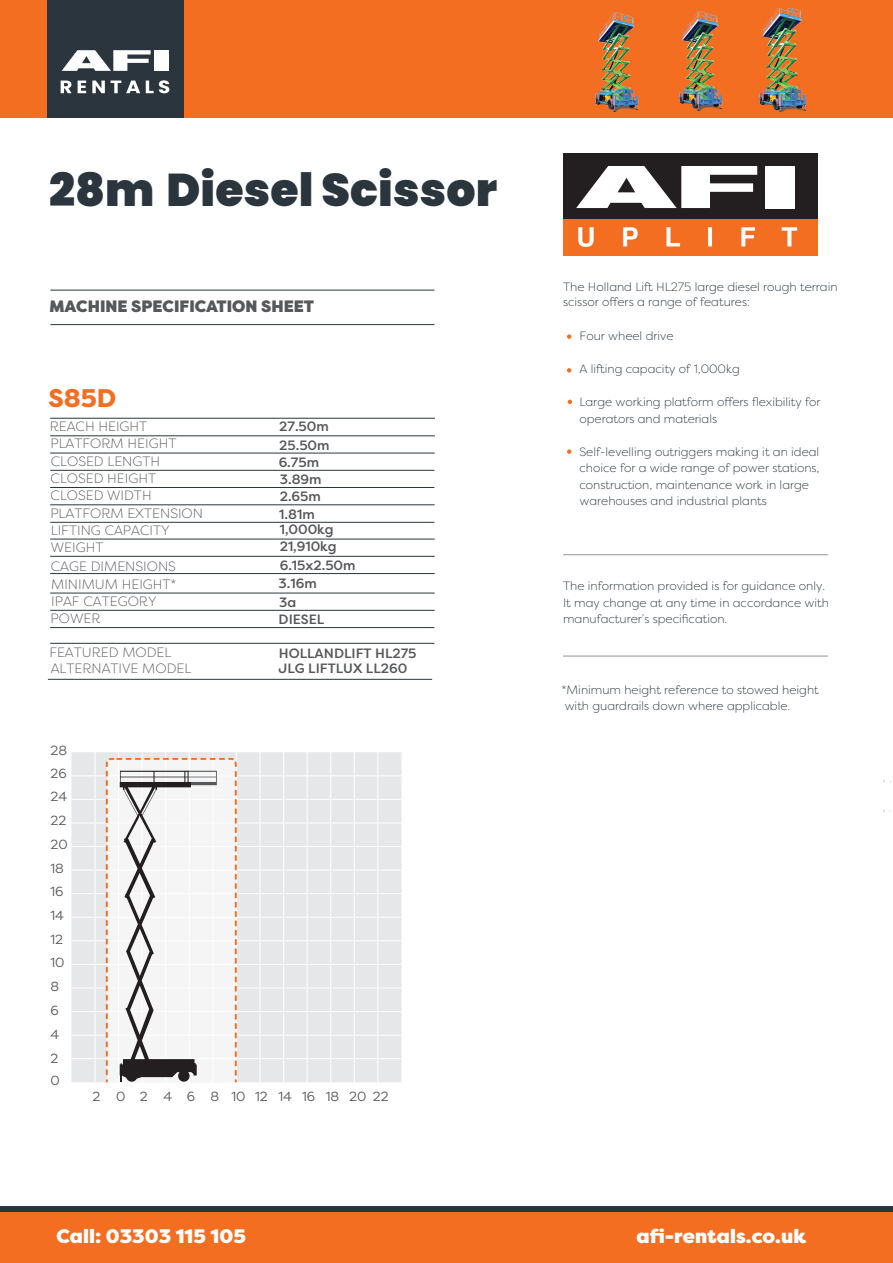
<style>
.page{position:relative;width:893px;height:1263px;background:#fff}
.page>*{position:absolute;margin:0;border:0;box-sizing:border-box;transform-origin:0 0}
.t1{font:900 45.75px "Poppins";letter-spacing:.005em;color:#2b353d}
.t2{font:800 25.5px "Filson Pro";color:#f36e21}
.t3{font:900 19.5px "Filson Pro";letter-spacing:.005em;color:#fff}
.t4{font:900 16.5px "Filson Pro";color:#57585a}
.t5{font:300 13.5px/17.2px "Filson Pro";color:#57585a}
.t6{font:500 13.5px "Filson Pro";color:#57585a}
.t7{font:13.2px "Filson Pro";color:#57585a}
.t8{font:300 12px/16.5px "Filson Pro";color:#2b353d}
</style>
<div class="page">
<div style="left:0;top:0;width:893px;height:118px;background:#f36e21"></div>
<div style="left:47px;top:0;width:136px;height:118px;background:#2b353d"></div>
<svg style="left:62px;top:50px;width:89px;height:21px"></svg>
<div style="left:155px;top:50px;width:14px;height:21px;background:#fff"></div>
<svg style="left:61px;top:81px;width:11px;height:12px"></svg>
<svg style="left:78px;top:81px;width:8px;height:12px"></svg>
<svg style="left:92px;top:81px;width:13px;height:12px"></svg>
<svg style="left:111px;top:81px;width:29px;height:12px"></svg>
<svg style="left:146px;top:80px;width:23px;height:13px"></svg>
<div style="left:0;top:1207px;width:893px;height:11px;background:#2b353d"></div>
<div style="left:0;top:1212px;width:893px;height:51px;background:#f36e21"></div>
<hr style="left:50px;top:290px;width:384px;height:1px;background:#2b353d">
<hr style="left:50px;top:324px;width:384px;height:1px;background:#2b353d">
<hr style="left:50px;top:418px;width:385px;height:1px;background:#2b353d">
<hr style="left:50px;top:436px;width:385px;height:1px;background:#2b353d">
<hr style="left:50px;top:453px;width:385px;height:1px;background:#2b353d">
<hr style="left:50px;top:470px;width:384px;height:1px;background:#2b353d">
<hr style="left:50px;top:487px;width:384px;height:1px;background:#2b353d">
<hr style="left:50px;top:504px;width:385px;height:1px;background:#2b353d">
<hr style="left:50px;top:522px;width:384px;height:1px;background:#2b353d">
<hr style="left:50px;top:539px;width:385px;height:1px;background:#2b353d">
<hr style="left:50px;top:556px;width:385px;height:1px;background:#2b353d">
<hr style="left:50px;top:573px;width:385px;height:1px;background:#2b353d">
<hr style="left:50px;top:593px;width:385px;height:1px;background:#2b353d">
<hr style="left:50px;top:610px;width:385px;height:1px;background:#2b353d">
<hr style="left:50px;top:627px;width:384px;height:1px;background:#2b353d">
<hr style="left:50px;top:643px;width:384px;height:1px;background:#2b353d">
<hr style="left:48px;top:679px;width:384px;height:1px;background:#2b353d">
<div style="left:563px;top:153px;width:254px;height:68px;background:#231f20"></div>
<div style="left:563px;top:219px;width:254px;height:37px;background:#f36e21"></div>
<svg style="left:576px;top:166px;width:181px;height:42px"></svg>
<div style="left:765px;top:166px;width:30px;height:42px;background:#fff"></div>
<svg style="left:578px;top:227px;width:219px;height:20px"></svg>
<svg style="left:567px;top:334px;width:4px;height:5px"></svg>
<svg style="left:567px;top:368px;width:4px;height:5px"></svg>
<svg style="left:568px;top:400px;width:4px;height:4px"></svg>
<svg style="left:567px;top:449px;width:4px;height:5px"></svg>
<img style="left:760px;top:8px;width:46px;height:103px">
<img style="left:680px;top:12px;width:43px;height:99px">
<img style="left:595px;top:12px;width:43px;height:100px">
<svg style="left:71px;top:752px;width:330px;height:331px"></svg>
<hr style="left:563px;top:554px;width:265px;height:1px;background:#939598">
<hr style="left:563px;top:656px;width:265px;height:1px;background:#939598">
<h1 class="t1" style="left:49px;top:163px;width:450px">28m Diesel Scissor</h1>
<h3 class="t4" style="left:49px;top:296px;width:266px">MACHINE SPECIFICATION SHEET</h3>
<h2 class="t2" style="left:48px;top:382px;width:69px">S85D</h2>
<p class="t5" style="left:50px;top:418px;width:128px">REACH HEIGHT<br>PLATFORM HEIGHT</p>
<p class="t6" style="left:279px;top:417px;width:51px">27.50m</p>
<p class="t6" style="left:279px;top:436px;width:52px">25.50m</p>
<p class="t5" style="left:51px;top:452px;width:111px">CLOSED LENGTH</p>
<p class="t6" style="left:279px;top:453px;width:42px">6.75m</p>
<p class="t5" style="left:51px;top:469px;width:107px">CLOSED HEIGHT</p>
<p class="t6" style="left:280px;top:470px;width:43px">3.89m</p>
<p class="t5" style="left:51px;top:487px;width:103px">CLOSED WIDTH</p>
<p class="t6" style="left:280px;top:487px;width:43px">2.65m</p>
<p class="t5" style="left:50px;top:504px;width:154px">PLATFORM EXTENSION</p>
<p class="t6" style="left:279px;top:505px;width:37px">1.81m</p>
<p class="t5" style="left:51px;top:521px;width:120px">LIFTING CAPACITY</p>
<p class="t6" style="left:280px;top:520px;width:56px">1,000kg</p>
<p class="t5" style="left:51px;top:538px;width:54px">WEIGHT</p>
<p class="t6" style="left:280px;top:537px;width:59px">21,910kg</p>
<p class="t5" style="left:51px;top:557px;width:127px">CAGE DIMENSIONS</p>
<p class="t6" style="left:280px;top:556px;width:77px">6.15x2.50m</p>
<p class="t5" style="left:51px;top:575px;width:127px">MINIMUM HEIGHT*</p>
<p class="t6" style="left:279px;top:574px;width:40px">3.16m</p>
<p class="t5" style="left:51px;top:592px;width:107px">IPAF CATEGORY</p>
<p class="t6" style="left:279px;top:593px;width:19px">3a</p>
<p class="t5" style="left:51px;top:609px;width:51px">POWER</p>
<p class="t6" style="left:279px;top:610px;width:47px">DIESEL</p>
<p class="t5" style="left:49px;top:644px;width:123px">FEATURED MODEL</p>
<p class="t6" style="left:279px;top:644px;width:139px">HOLLANDLIFT HL275</p>
<p class="t5" style="left:51px;top:659px;width:142px">ALTERNATIVE MODEL</p>
<p class="t6" style="left:278px;top:659px;width:130px">JLG LIFTLUX LL260</p>
<p class="t7" style="left:50px;top:742px;width:18px">28</p>
<p class="t7" style="left:50px;top:764px;width:18px">26</p>
<p class="t7" style="left:50px;top:788px;width:18px">24</p>
<p class="t7" style="left:50px;top:812px;width:17px">22</p>
<p class="t7" style="left:50px;top:835px;width:19px">20</p>
<p class="t7" style="left:50px;top:860px;width:15px">18</p>
<p class="t7" style="left:50px;top:883px;width:15px">16</p>
<p class="t7" style="left:50px;top:906px;width:15px">14</p>
<p class="t7" style="left:50px;top:930px;width:14px">12</p>
<p class="t7" style="left:50px;top:954px;width:16px">10</p>
<p class="t7" style="left:50px;top:978px;width:10px">8</p>
<p class="t7" style="left:50px;top:1002px;width:10px">6</p>
<p class="t7" style="left:50px;top:1026px;width:10px">4</p>
<p class="t7" style="left:50px;top:1049px;width:9px">2</p>
<p class="t7" style="left:50px;top:1072px;width:11px">0</p>
<p class="t7" style="left:93px;top:1087px;width:298px">2 0 2 4 6 8 10121416182022</p>
<p class="t8" style="left:563px;top:280px;width:276px;line-height:14.4px">The Holland Lift HL275 large diesel rough terrain scissor offers a range of features:</p>
<p class="t8" style="left:579px;top:328px;width:95px">Four wheel drive</p>
<p class="t8" style="left:579px;top:361px;width:162px">A lifting capacity of 1,000kg</p>
<p class="t8" style="left:579px;top:394px;width:243px">Large working platform offers flexibility for operators and materials</p>
<p class="t8" style="left:579px;top:443px;width:242px">Self-levelling outriggers making it an ideal choice for a wide range of power stations, construction, maintenance work in large warehouses and industrial plants</p>
<p class="t8" style="left:563px;top:578px;width:267px">The information provided is for guidance only.<br>It may change at any time in accordance with manufacturer’s specification.</p>
<p class="t8" style="left:561px;top:681px;width:259px">*Minimum height reference to stowed height with guardrails down where applicable.</p>
<h3 class="t3" style="left:57px;top:1224px;width:191px">Call: 03303 115 105</h3>
<h3 class="t3" style="left:636px;top:1224px;width:171px">afi-rentals.co.uk</h3>
</div>
